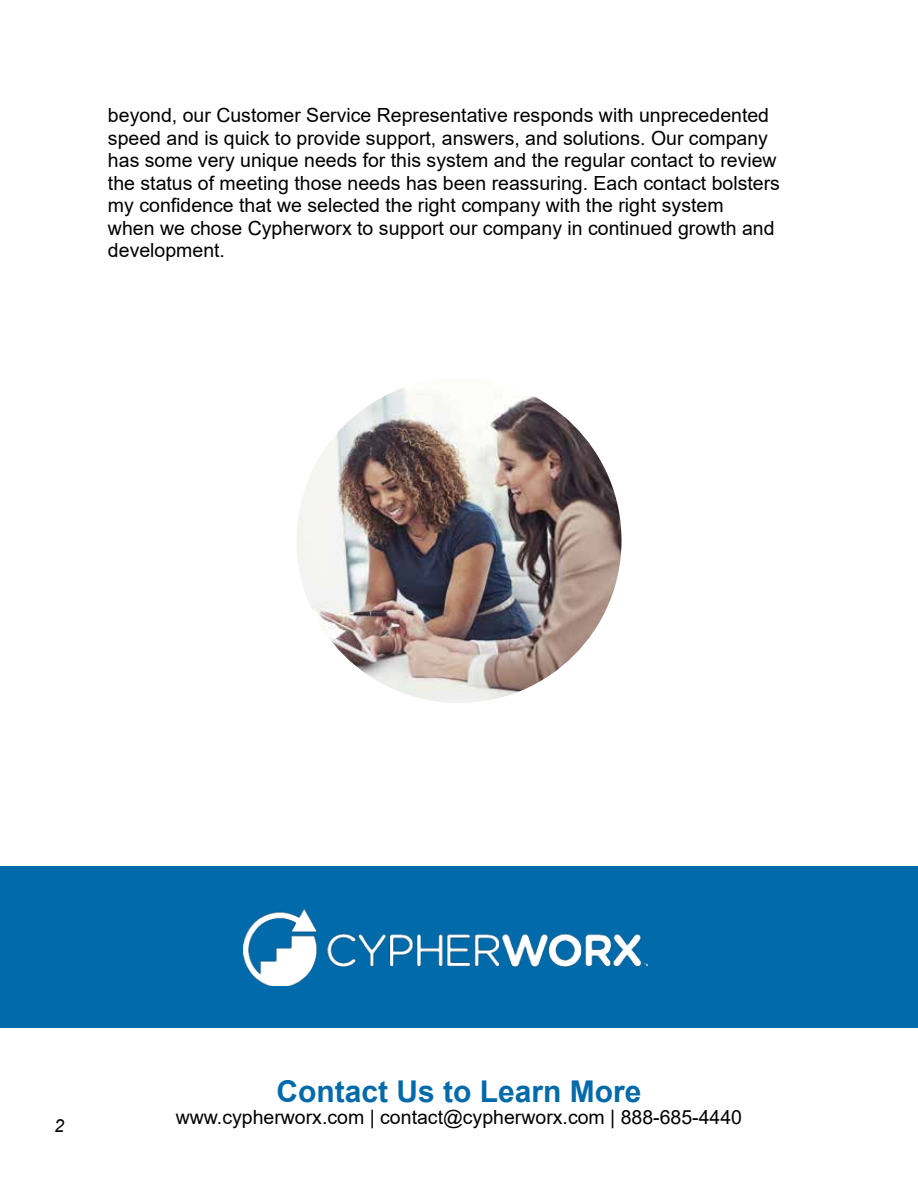
<style>
.page{position:relative;width:918px;height:1188px;background:#fff}
.page>*{position:absolute;margin:0;border:0;box-sizing:border-box;transform-origin:0 0}
.t1{font:700 30px "Arial";color:#006aab}
.t2{font:19.5px/22.5px "Arial";color:#000}
.t3{font:italic 18px "Arial";color:#000}
</style>
<div class="page">
<div style="left:0;top:866px;width:918px;height:162px;background:#006aab"></div>
<img style="left:243px;top:909px;width:405px;height:76px">
<img style="left:296px;top:378px;width:326px;height:325px;border-radius:163px">
<p class="t2" style="left:108px;top:104px;width:674px">beyond, our Customer Service Representative responds with unprecedented speed and is quick to provide support, answers, and solutions. Our company has some very unique needs for this system and the regular contact to review the status of meeting those needs has been reassuring. Each contact bolsters my confidence that we selected the right company with the right system<br>when we chose Cypherworx to support our company in continued growth and development.</p>
<p class="t3" style="left:54px;top:1114px;width:12px">2</p>
<h1 class="t1" style="left:276px;top:1070px;width:367px">Contact Us to Learn More</h1>
<p class="t2" style="left:176px;top:1106px;width:568px">www.cypherworx.com | contact@cypherworx.com | 888-685-4440</p>
</div>
